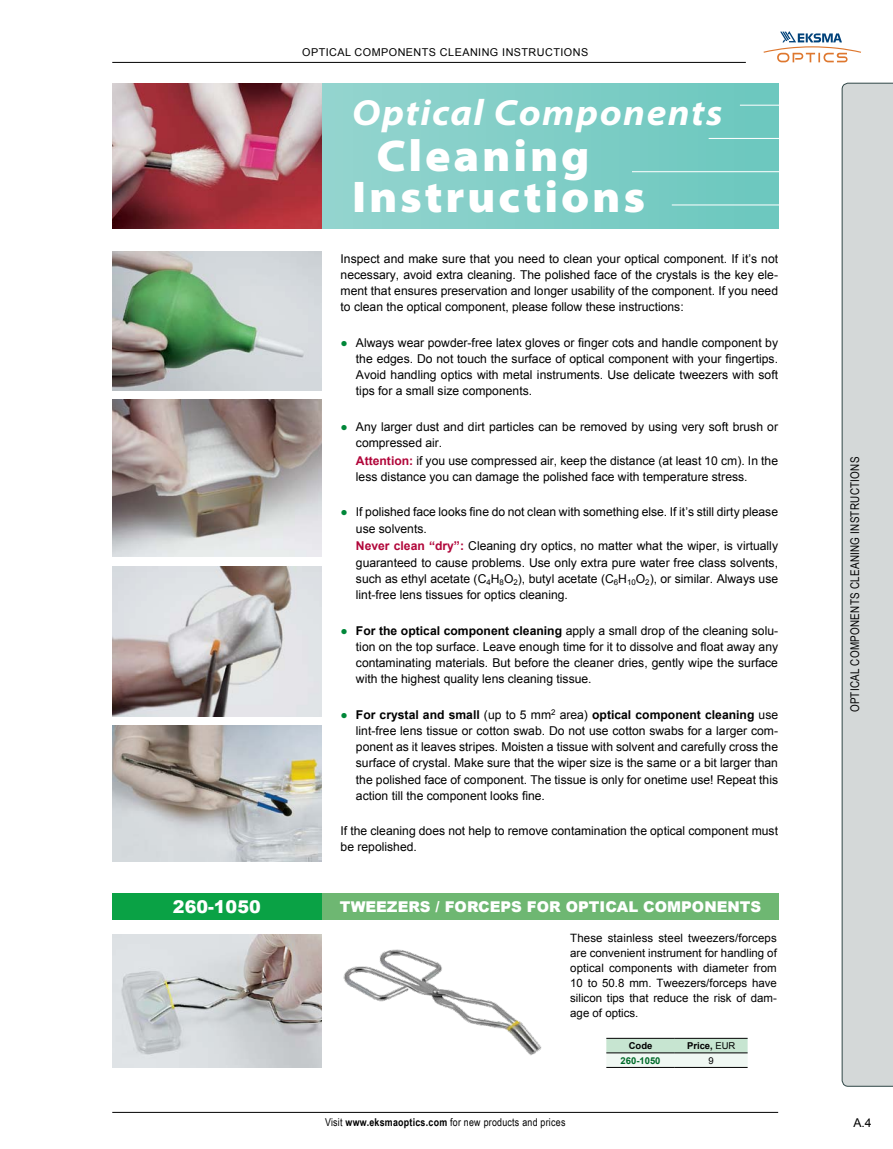
<style>
.page{position:relative;width:893px;height:1149px;background:#fff}
.page>*{position:absolute;margin:0;border:0;box-sizing:border-box;transform-origin:0 0}
.t1{font:900 semi-expanded 44.55px/40.5px "Myriad Pro";letter-spacing:.065em;color:#fff}
.t2{font:italic 700 semi-expanded 36.45px "Myriad Pro";letter-spacing:.04em;color:#fff}
.t3{font:900 17.55px "Arial";color:#fff}
.t4{font:900 14.85px "Arial";color:#fff}
.t5{font:12.15px/16.2px "Arial";color:#000;text-align:justify}
.t6{font:12px "Arial Narrow";letter-spacing:.025em;color:#000}
.t7{font:11.55px/14.9px "Arial";color:#000;text-align:justify}
.t8{font:10.8px "Arial Narrow";letter-spacing:.025em;color:#000}
.t9{font:10.8px "Arial";letter-spacing:.04em;color:#000}
.t10{font:700 9.45px "Arial";color:#000}
.t11{font:700 9.45px "Arial";color:#006b2a}
.t12{font:9.45px "Arial";color:#000}
.s1{color:#008739}
.s2{font-weight:700;color:#b1063a}
.s3{font-weight:700}
.s4{font-weight:400}
</style>
<div class="page">
<div style="left:842px;top:83px;width:51px;height:1003px;background:#d4d8d8"></div>
<hr style="left:112px;top:1111px;width:666px;height:1px;background:#000">
<hr style="left:112px;top:62px;width:634px;height:1px;background:#000">
<svg style="left:764px;top:31px;width:97px;height:31px"></svg>
<img style="left:343px;top:949px;width:199px;height:107px">
<svg style="left:321px;top:83px;width:457px;height:145px;background:#7fcdc6"></svg>
<hr style="left:672px;top:204px;width:108px;height:1px;background:#fff">
<hr style="left:632px;top:171px;width:148px;height:1px;background:#fff">
<hr style="left:709px;top:138px;width:71px;height:1px;background:#fff">
<hr style="left:740px;top:105px;width:40px;height:1px;background:#fff">
<img style="left:112px;top:566px;width:209px;height:150px">
<img style="left:112px;top:399px;width:209px;height:157px">
<img style="left:112px;top:251px;width:209px;height:139px">
<img style="left:112px;top:83px;width:209px;height:145px">
<img style="left:112px;top:725px;width:209px;height:135px">
<svg style="left:606px;top:1038px;width:142px;height:28px"></svg>
<hr style="left:606px;top:1066px;width:69px;height:1px;background:#000">
<hr style="left:675px;top:1066px;width:73px;height:1px;background:#000">
<hr style="left:606px;top:1037px;width:69px;height:1px;background:#000">
<hr style="left:675px;top:1037px;width:73px;height:1px;background:#000">
<hr style="left:606px;top:1052px;width:69px;height:1px;background:#000">
<hr style="left:675px;top:1052px;width:73px;height:1px;background:#000">
<img style="left:112px;top:934px;width:210px;height:132px">
<div style="left:321px;top:892px;width:457px;height:27px;background:#6eb772"></div>
<div style="left:112px;top:892px;width:209px;height:27px;background:#0aa245"></div>
<p class="t9" style="left:302px;top:45px;width:24px">Optica</p>
<p class="t9" style="left:345px;top:45px;width:200px">l Components Cleani ng Instructio</p>
<p class="t9" style="left:573px;top:45px;width:15px">ns</p>
<h2 class="t2" style="left:352px;top:88px;width:372px">Optical Components</h2>
<h1 class="t1" style="left:352px;top:134px;width:294px;text-indent:24px">Cleaning<br>Instructions</h1>
<p class="t5" style="left:341px;top:250px;width:439px">Inspect and make sure that you need to clean your optical component. If it’s not necessary, avoid extra cleaning. The polished face of the crystals is the key ele&shy;ment that ensures preservation and longer usability of the component. If you need to clean the optical component, please follow these instructions:</p>
<p class="t5" style="left:356px;top:334px;width:424px;text-indent:-15px"><span class="s1">●</span> Always wear powder-free latex gloves or finger cots and handle component by the edges. Do not touch the surface of optical component with your fingertips.<br>Avoid handling optics with metal instruments. Use delicate tweezers with soft tips for a small size components.</p>
<p class="t5" style="left:356px;top:418px;width:424px;text-indent:-15px"><span class="s1">●</span> Any larger dust and dirt particles can be removed by using very soft brush or compressed air.</p>
<p class="t5" style="left:356px;top:452px;width:424px"><span class="s2">Attention:</span> if you use compressed air, keep the distance (at least 10 cm). In the less distance you can damage the polished face with temperature stress.</p>
<p class="t5" style="left:356px;top:504px;width:424px;text-indent:-15px"><span class="s1">●</span> If polished face looks fine do not clean with something else. If it’s still dirty please use solvents.</p>
<p class="t5" style="left:356px;top:538px;width:424px"><span class="s2">Never clean “dry”:</span> Cleaning dry optics, no matter what the wiper, is virtually guaranteed to cause problems. Use only extra pure water free class solvents, such as ethyl acetate (C<sub>4</sub>H<sub>8</sub>O<sub>2</sub>), butyl acetate (C<sub>6</sub>H<sub>10</sub>O<sub>2</sub>), or similar. Always use lint-free lens tissues for optics cleaning.</p>
<p class="t5" style="left:356px;top:622px;width:424px;text-indent:-15px"><span class="s1">●</span> <span class="s3">For the optical component cleaning</span> apply a small drop of the cleaning solu&shy;tion on the top surface. Leave enough time for it to dissolve and float away any contaminating materials. But before the cleaner dries, gently wipe the surface with the highest quality lens cleaning tissue.</p>
<p class="t5" style="left:356px;top:706px;width:424px;text-indent:-15px"><span class="s1">●</span> <span class="s3">For crystal and small</span> (up to 5 mm<sup>2</sup> area) <span class="s3">optical component cleaning</span> use lint-free lens tissue or cotton swab. Do not use cotton swabs for a larger com&shy;ponent as it leaves stripes. Moisten a tissue with solvent and carefully cross the surface of crystal. Make sure that the wiper size is the same or a bit larger than the polished face of component. The tissue is only for onetime use! Repeat this action till the component looks fine.</p>
<p class="t5" style="left:341px;top:822px;width:439px">If the cleaning does not help to remove contamination the optical component must be repolished.</p>
<h3 class="t3" style="left:173px;top:893px;width:89px">260-1050</h3>
<p class="t4" style="left:340px;top:895px;width:423px">TWEEZERS / FORCEPS FOR OPTICAL COMPONENTS</p>
<p class="t7" style="left:570px;top:930px;width:208px">These stainless steel tweezers/forceps are convenient instrument for handling of optical components with diameter from 10 to 50.8 mm. Tweezers/forceps have silicon tips that reduce the risk of dam&shy;age of optics.</p>
<p class="t10" style="left:629px;top:1039px;width:25px">Code</p>
<p class="t10" style="left:687px;top:1039px;width:49px">Price, <span class="s4">EUR</span></p>
<p class="t11" style="left:621px;top:1053px;width:41px">260-1050</p>
<p class="t12" style="left:709px;top:1053px;width:7px">9</p>
<p class="t8" style="left:325px;top:1114px;width:242px">Visit <span class="s3">www.eksmaoptics.com</span> for new products and prices</p>
<p class="t6" style="left:846px;top:712px;width:255px;rotate:-90deg">Optical Components Cleaning Instructions</p>
<p class="t5" style="left:853px;top:1114px;width:20px">A.4</p>
</div>
